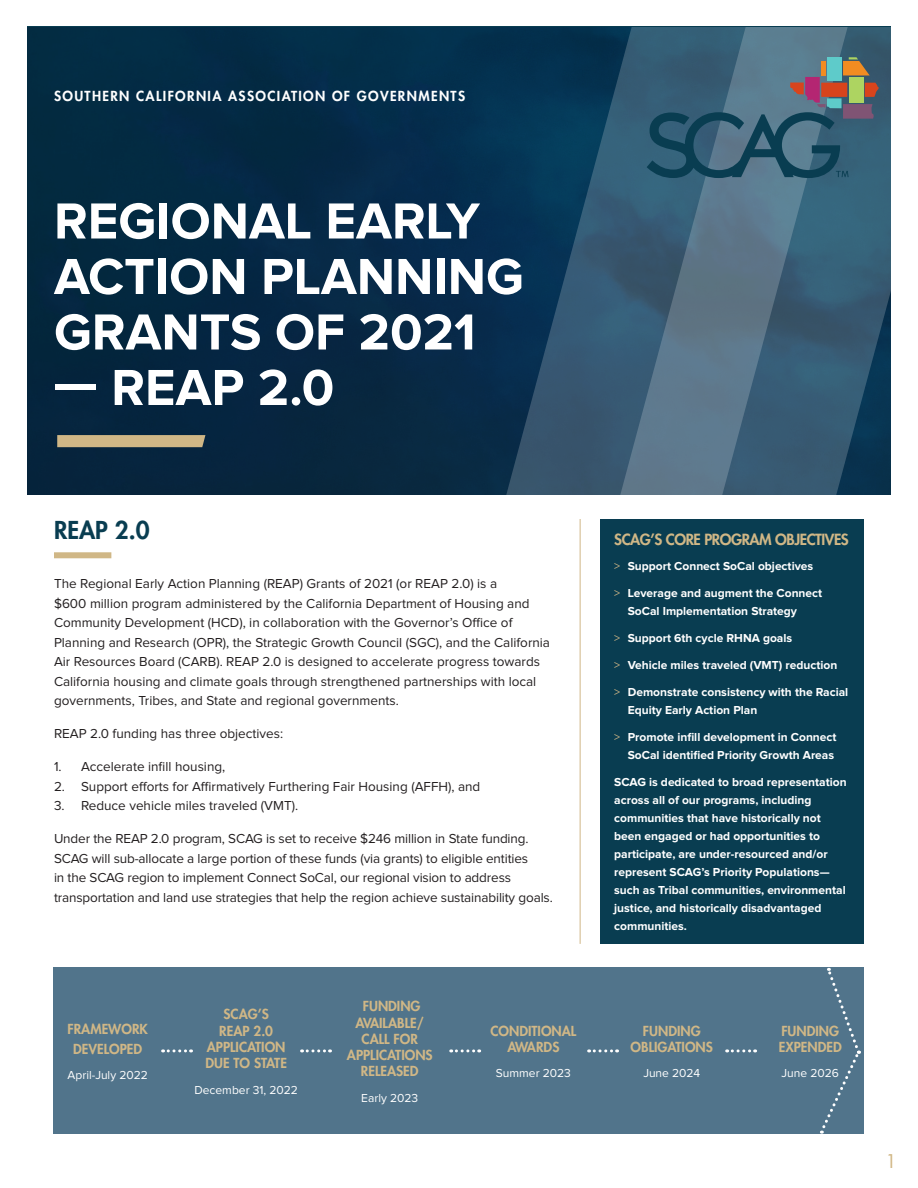
<style>
.page{position:relative;width:918px;height:1188px;background:#fff}
.page>*{position:absolute;margin:0;border:0;box-sizing:border-box;transform-origin:0 0}
.t1{font:700 52.5px/55.5px "Proxima Nova";color:#fff}
.Section_Header{font:800 24px "Futura Std";color:#093d51}
.t2{font:18.3px "Futura Std";color:#d1b785}
.Box_Header{font:800 15px "Futura Std";letter-spacing:-.03em;color:#d0b786}
.Body{font:13.5px/19.5px "Proxima Nova";color:#231f20}
.Box_Header-2{font:800 13.5px/16.2px "Futura Std";color:#d0b786;text-align:center}
.t3{font:800 13.5px "Futura Std";letter-spacing:.1em;color:#fff}
.Box_Body_List{font:700 12px/18px "Proxima Nova";color:#fff}
.Box_Body{font:12px "Proxima Nova";color:#fff}
.Box_Header-3{font:12px "Proxima Nova";color:#fff}
.s1{font-weight:400;color:#d0b786}
</style>
<div class="page">
<img style="left:27px;top:27px;width:479px;height:468px">
<svg style="left:506px;top:27px;width:114px;height:468px;background:#1b4461"></svg>
<svg style="left:620px;top:27px;width:271px;height:468px;background:#41647a"></svg>
<svg style="left:57px;top:435px;width:148px;height:12px;background:#ccb484"></svg>
<svg style="left:647px;top:57px;width:232px;height:121px;background:#456475"></svg>
<div style="left:601px;top:519px;width:263px;height:425px;background:#093d51"></div>
<hr style="left:580px;top:519px;width:1px;height:425px;background:#d0b786">
<div style="left:54px;top:552px;width:57px;height:6px;background:#d0b786"></div>
<div style="left:54px;top:968px;width:810px;height:166px;background:#51748b"></div>
<svg style="left:302px;top:1049px;width:29px;height:3px"></svg>
<svg style="left:451px;top:1049px;width:29px;height:3px"></svg>
<svg style="left:589px;top:1049px;width:29px;height:3px"></svg>
<svg style="left:727px;top:1049px;width:29px;height:3px"></svg>
<svg style="left:163px;top:1049px;width:29px;height:3px"></svg>
<svg style="left:820px;top:968px;width:41px;height:166px"></svg>
<p class="t3" style="left:54px;top:87px;width:413px">SOUTHERN CALIFORNIA ASSOCIATION OF GOVERNMENTS</p>
<p class="t1" style="left:54px;top:196px;width:471px">REGIONAL EARLY<br>ACTION PLANNING<br>GRANTS OF 2021</p>
<p class="t1" style="left:54px;top:362px;width:282px">— REAP 2.0</p>
<p class="Section_Header" style="left:54px;top:515px;width:97px">REAP 2.0</p>
<p class="Body" style="left:54px;top:575px;width:498px">The Regional Early Action Planning (REAP) Grants of 2021 (or REAP 2.0) is a<br>$600 million program administered by the California Department of Housing and Community Development (HCD), in collaboration with the Governor’s Office of Planning and Research (OPR), the Strategic Growth Council (SGC), and the California Air Resources Board (CARB). REAP 2.0 is designed to accelerate progress towards California housing and climate goals through strengthened partnerships with local governments, Tribes, and State and regional governments.</p>
<p class="Body" style="left:54px;top:725px;width:231px">REAP 2.0 funding has three objectives:</p>
<p class="Body" style="left:54px;top:758px;width:173px">1. Accelerate infill housing,</p>
<p class="Body" style="left:54px;top:777px;width:428px">2. Support efforts for Affirmatively Furthering Fair Housing (AFFH), and</p>
<p class="Body" style="left:54px;top:797px;width:246px">3. Reduce vehicle miles traveled (VMT).</p>
<p class="Body" style="left:54px;top:830px;width:500px">Under the REAP 2.0 program, SCAG is set to receive $246 million in State funding.<br>SCAG will sub-allocate a large portion of these funds (via grants) to eligible entities<br>in the SCAG region to implement Connect SoCal, our regional vision to address transportation and land use strategies that help the region achieve sustainability goals.</p>
<p class="Box_Header-2" style="left:68px;top:1019px;width:82px;line-height:19.5px">FRAMEWORK<br>DEVELOPED</p>
<p class="Box_Body" style="left:68px;top:1070px;width:82px">April-July 2022</p>
<p class="Box_Header-2" style="left:205px;top:1006px;width:83px">SCAG’S<br>REAP 2.0<br>APPLICATION<br>DUE TO STATE</p>
<p class="Box_Header-3" style="left:194px;top:1084px;width:105px">December 31, 2022</p>
<p class="Box_Header-2" style="left:347px;top:998px;width:87px">FUNDING<br>AVAILABLE/<br>CALL FOR<br>APPLICATIONS<br>RELEASED</p>
<p class="Box_Body" style="left:361px;top:1092px;width:58px">Early 2023</p>
<p class="Box_Header-2" style="left:490px;top:1023px;width:87px">CONDITIONAL<br>AWARDS</p>
<p class="Box_Body" style="left:496px;top:1068px;width:76px">Summer 2023</p>
<p class="Box_Header" style="left:614px;top:530px;width:236px">SCAG’S CORE PROGRAM OBJECTIVES</p>
<p class="Box_Body_List" style="left:614px;top:558px;width:200px"><span class="s1">&gt;</span> Support Connect SoCal objectives</p>
<p class="Box_Body_List" style="left:628px;top:585px;width:196px;text-indent:-14px"><span class="s1">&gt;</span> Leverage and augment the Connect<br>SoCal Implementation Strategy</p>
<p class="Box_Body_List" style="left:614px;top:630px;width:180px"><span class="s1">&gt;</span> Support 6th cycle RHNA goals</p>
<p class="Box_Body_List" style="left:614px;top:657px;width:225px"><span class="s1">&gt;</span> Vehicle miles traveled (VMT) reduction</p>
<p class="Box_Body_List" style="left:628px;top:684px;width:222px;text-indent:-14px"><span class="s1">&gt;</span> Demonstrate consistency with the Racial<br>Equity Early Action Plan</p>
<p class="Box_Body_List" style="left:614px;top:729px;width:224px;text-align:right"><span class="s1">&gt;</span> Promote infill development in Connect<br>SoCal identified Priority Growth Areas</p>
<p class="Box_Body_List" style="left:614px;top:774px;width:234px">SCAG is dedicated to broad representation across all of our programs, including communities that have historically not been engaged or had opportunities to participate, are under-resourced and/or represent SCAG’s Priority Populations— such as Tribal communities, environmental justice, and historically disadvantaged communities.</p>
<p class="Box_Header-2" style="left:631px;top:1023px;width:84px">FUNDING<br>OBLIGATIONS</p>
<p class="Box_Body" style="left:643px;top:1068px;width:58px">June 2024</p>
<p class="Box_Header-2" style="left:779px;top:1023px;width:64px;text-align:left">FUNDING<br>EXPENDED</p>
<p class="Box_Body" style="left:782px;top:1068px;width:59px">June 2026</p>
<h3 class="t2" style="left:886px;top:1149px;width:13px">1</h3>
</div>
